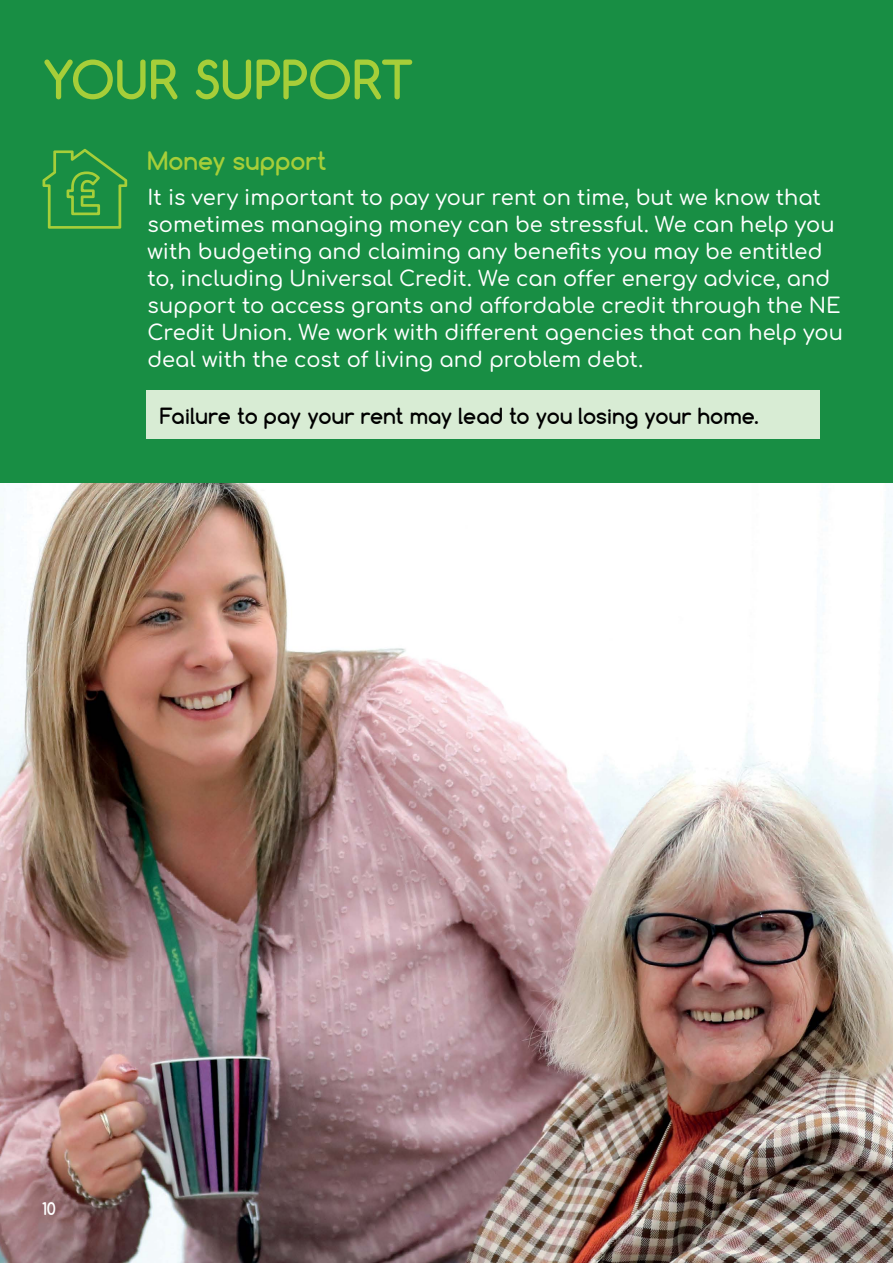
<style>
.page{position:relative;width:893px;height:1263px;background:#fff}
.page>*{position:absolute;margin:0;border:0;box-sizing:border-box;transform-origin:0 0}
.t1{font:700 51px "Comfortaa";letter-spacing:.01em;color:#a6ce39}
.t2{font:700 24px "Comfortaa";letter-spacing:.01em;color:#a6ce39}
.t3{font:500 21px/27px "Comfortaa";color:#fff}
.t4{font:700 21px "Comfortaa";letter-spacing:.005em;color:#000}
.t5{font:700 16.5px "Comfortaa";color:#fff}
</style>
<div class="page">
<img style="left:0;top:483px;width:893px;height:780px">
<div style="left:0;top:0;width:893px;height:483px;background:#188e44"></div>
<svg style="left:43px;top:149px;width:84px;height:80px"></svg>
<div style="left:146px;top:390px;width:674px;height:49px;background:#d8ecd4"></div>
<h1 class="t1" style="left:43px;top:48px;width:373px">YOUR SUPPORT</h1>
<p class="t2" style="left:147px;top:145px;width:181px">Money support</p>
<p class="t3" style="left:147px;top:182px;width:697px">It is very important to pay your rent on time, but we know that sometimes managing money can be stressful. We can help you with budgeting and claiming any benefits you may be entitled to, including Universal Credit. We can offer energy advice, and support to access grants and affordable credit through the NE Credit Union. We work with different agencies that can help you deal with the cost of living and problem debt.</p>
<p class="t4" style="left:160px;top:403px;width:600px">Failure to pay your rent may lead to you losing your home.</p>
<p class="t5" style="left:42px;top:1198px;width:15px">10</p>
</div>
